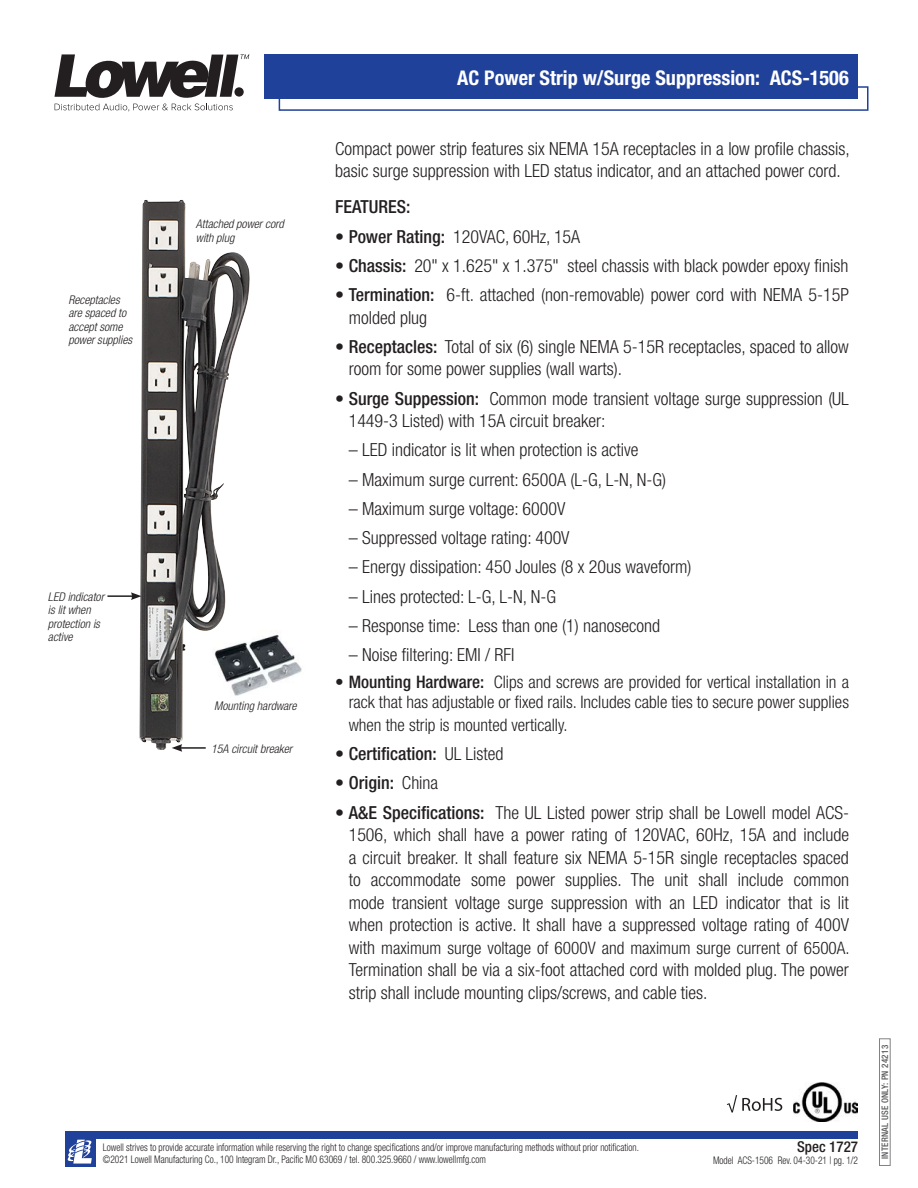
<style>
.page{position:relative;width:918px;height:1188px;background:#fff}
.page>*{position:absolute;margin:0;border:0;box-sizing:border-box;transform-origin:0 0}
.Product_-_Model_No{font:700 condensed 20.25px "Helvetica Neue LT Std";color:#fff}
.Bullet_Points{font:300 condensed 18px/22.5px "Helvetica Neue LT Std";color:#231f20}
.Bullet_Points-2{font:500 condensed 18px "Helvetica Neue LT Std";color:#231f20}
.Bullet_Points-3{font:300 condensed 17.25px/20.2px "Helvetica Neue LT Std";color:#231f20;text-align:right}
.t1{font:500 condensed 15px "Helvetica Neue LT Std";color:#231f20}
.Product_-_Body_Descr{font:italic 300 condensed 12px/13.5px "Helvetica Neue LT Std";color:#231f20}
.t2{font:300 condensed 10.5px/12px "Helvetica Neue LT Std";color:#231f20;scale:.9 1}
.t3{font:500 condensed 9px "Helvetica Neue LT Std";letter-spacing:.03em;color:#57585a}
.s1{font-weight:500}
.s2{font-weight:300}
.s3{font-size:18px}
</style>
<div class="page">
<div style="left:264px;top:54px;width:594px;height:45px;background:#20419a"></div>
<svg style="left:54px;top:54px;width:195px;height:57px"></svg>
<div style="left:65px;top:1131px;width:793px;height:7px;background:#20419a"></div>
<div style="left:65px;top:1133px;width:30px;height:34px;background:#20419a"></div>
<svg style="left:67px;top:1140px;width:25px;height:24px"></svg>
<div style="left:879px;top:1038px;width:12px;height:128px;border:1px solid #808285"></div>
<img style="left:139px;top:200px;width:111px;height:550px">
<svg style="left:278px;top:86px;width:591px;height:25px"></svg>
<img style="left:793px;top:1082px;width:65px;height:39px">
<svg style="left:727px;top:1095px;width:55px;height:18px"></svg>
<hr style="left:107px;top:595px;width:26px;height:2px;background:#231f20">
<svg style="left:131px;top:592px;width:10px;height:8px"></svg>
<hr style="left:180px;top:747px;width:26px;height:2px;background:#231f20">
<svg style="left:172px;top:744px;width:10px;height:8px"></svg>
<img style="left:213px;top:631px;width:89px;height:66px">
<p class="Product_-_Body_Descr" style="left:68px;top:293px;width:65px">Receptacles are spaced to accept some power supplies</p>
<p class="Product_-_Body_Descr" style="left:48px;top:590px;width:58px">LED indicator is lit when protection is active</p>
<p class="Product_-_Body_Descr" style="left:196px;top:218px;width:89px">Attached power cord with plug</p>
<p class="Product_-_Body_Descr" style="left:214px;top:699px;width:84px">Mounting hardware</p>
<p class="Product_-_Body_Descr" style="left:211px;top:742px;width:83px">15A circuit breaker</p>
<p class="Product_-_Model_No" style="left:457px;top:66px;width:393px">AC Power Strip w/Surge Suppression: ACS-1506</p>
<p class="Bullet_Points" style="left:335px;top:137px;width:516px">Compact power strip features six NEMA 15A receptacles in a low profile chassis, basic surge suppression with LED status indicator, and an attached power cord.</p>
<p class="Bullet_Points-2" style="left:335px;top:196px;width:77px">FEATURES:</p>
<p class="Bullet_Points" style="left:335px;top:225px;width:247px"><span class="s1">• Power Rating:</span> 120VAC, 60Hz, 15A</p>
<p class="Bullet_Points" style="left:335px;top:254px;width:515px"><span class="s1">• Chassis:</span> 20" x 1.625" x 1.375" steel chassis with black powder epoxy finish</p>
<p class="Bullet_Points" style="left:349px;top:283px;width:502px;text-indent:-14px"><span class="s1">• Termination:</span> 6-ft. attached (non-removable) power cord with NEMA 5-15P molded plug</p>
<p class="Bullet_Points" style="left:349px;top:335px;width:502px;text-indent:-14px"><span class="s1">• Receptacles:</span> Total of six (6) single NEMA 5-15R receptacles, spaced to allow room for some power supplies (wall warts).</p>
<p class="Bullet_Points" style="left:349px;top:387px;width:502px;text-indent:-13px"><span class="s1">• Surge Suppession:</span> Common mode transient voltage surge suppression (UL<br>1449-3 Listed) with 15A circuit breaker:</p>
<p class="Bullet_Points" style="left:349px;top:438px;width:291px">– LED indicator is lit when protection is active</p>
<p class="Bullet_Points" style="left:349px;top:468px;width:319px">– Maximum surge current: 6500A (L-G, L-N, N-G)</p>
<p class="Bullet_Points" style="left:349px;top:497px;width:218px">– Maximum surge voltage: 6000V</p>
<p class="Bullet_Points" style="left:349px;top:526px;width:222px">– Suppressed voltage rating: 400V</p>
<p class="Bullet_Points" style="left:349px;top:555px;width:344px">– Energy dissipation: 450 Joules (8 x 20us waveform)</p>
<p class="Bullet_Points" style="left:349px;top:585px;width:209px">– Lines protected: L-G, L-N, N-G</p>
<p class="Bullet_Points" style="left:349px;top:614px;width:313px">– Response time: Less than one (1) nanosecond</p>
<p class="Bullet_Points" style="left:349px;top:643px;width:167px">– Noise filtering: EMI / RFI</p>
<p class="Bullet_Points-3" style="left:335px;top:672px;width:515px"><span class="s1">• Mounting Hardware:</span> Clips and screws are provided for vertical installation in a rack that has adjustable or fixed rails. Includes cable ties to secure power supplies</p>
<p class="Bullet_Points-3" style="left:349px;top:714px;width:220px">when the strip is mounted vertically.</p>
<p class="Bullet_Points-2" style="left:335px;top:743px;width:170px">• Certification: <span class="s2">UL Listed</span></p>
<p class="Bullet_Points-2" style="left:335px;top:772px;width:105px">• Origin: <span class="s2">China</span></p>
<p class="Bullet_Points" style="left:349px;top:801px;width:502px;text-align:justify;text-indent:-13px"><span class="s1">• A&amp;E Specifications:</span> The UL Listed power strip shall be Lowell model ACS-1506, which shall have a power rating of 120VAC, 60Hz, 15A and include a circuit breaker. It shall feature six NEMA 5-15R single receptacles spaced to accommodate some power supplies. The unit shall include common mode transient voltage surge suppression with an LED indicator that is lit when protection is active. It shall have a suppressed voltage rating of 400V</p>
<p class="Bullet_Points-3" style="left:349px;top:937px;width:502px"><span class="s3">with</span> maximum surge voltage of 6000V and maximum surge current of 6500A.</p>
<p class="Bullet_Points" style="left:349px;top:958px;width:502px">Termination shall be via a six-foot attached cord with molded plug. The power strip shall include mounting clips/screws, and cable ties.</p>
<p class="t2" style="left:103px;top:1141px;width:597px">Lowell strives to provide accurate information while reserving the right to change specifications and/or improve manufacturing methods without prior notification. ©2021 Lowell Manufacturing Co., 100 Integram Dr., Pacific MO 63069 / tel. 800.325.9660 / www.lowellmfg.com</p>
<p class="t1" style="left:797px;top:1138px;width:63px">Spec 1727</p>
<p class="t2" style="left:713px;top:1155px;width:163px">Model ACS-1506 Rev. 04-30-21 | pg. 1/2</p>
<p class="t3" style="left:879px;top:1159px;width:115px;rotate:-90deg">INTERNAL USE ONLY: PN 24213</p>
</div>
